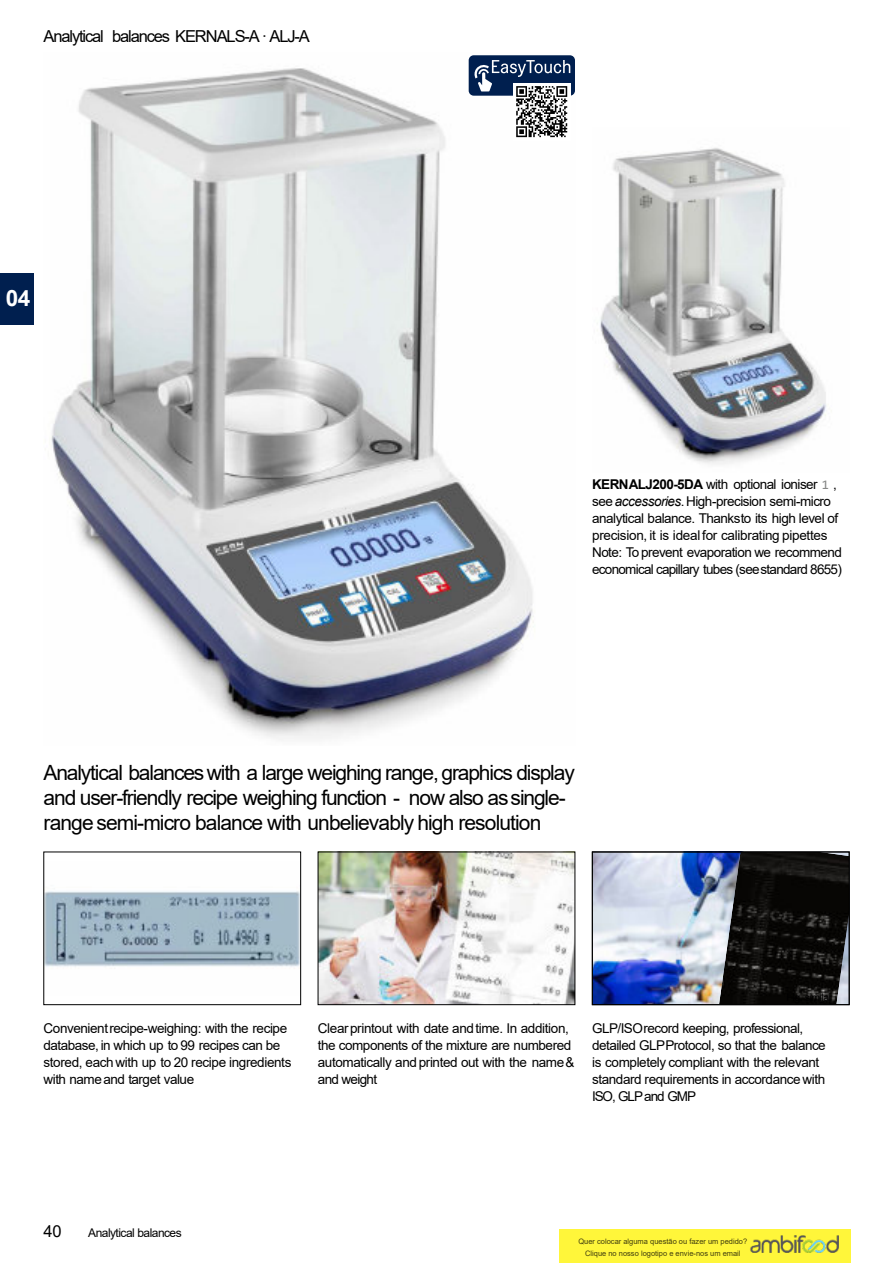
<style>
.page{position:relative;width:893px;height:1263px;background:#fff}
.page>*{position:absolute;margin:0;border:0;box-sizing:border-box;transform-origin:0 0}
.t1{font:700 22.5px "Arial";color:#fff}
.t2{font:21px/25.2px "Arial";letter-spacing:-.055em;color:#000}
.t3{font:16.5px "Arial";letter-spacing:-.07em;color:#000}
.t4{font:13.5px/17px "Arial";letter-spacing:-.03em;color:#000}
.t5{font:12px "Arial";letter-spacing:-.045em;color:#000}
.t6{font:10.5px "Arial";letter-spacing:-.045em;color:#000}
.t7{font:7.5px/12px "Arial";color:rgb(0 0 0/.75);text-align:center}
.s1{font-weight:700}
.s2{font-family:"Consolas";font-size:13.05px;color:#868786}
.s3{font-style:italic}
</style>
<div class="page">
<div style="left:0;top:273px;width:34px;height:51px;background:#001f4f"></div>
<img style="left:51px;top:55px;width:524px;height:685px">
<img style="left:600px;top:148px;width:227px;height:316px">
<img style="left:46px;top:891px;width:253px;height:76px">
<div style="left:44px;top:852px;width:257px;height:153px;border:1px solid #000"></div>
<img style="left:320px;top:854px;width:253px;height:149px">
<div style="left:318px;top:852px;width:257px;height:153px;border:1px solid #000"></div>
<img style="left:594px;top:854px;width:125px;height:149px">
<img style="left:719px;top:854px;width:128px;height:149px">
<div style="left:592px;top:852px;width:257px;height:153px;border:1px solid #000"></div>
<div style="left:469px;top:55px;width:106px;height:41px;background:#001f4f;border-radius:5px"></div>
<svg style="left:513px;top:137px;width:57px;height:3px"></svg>
<svg style="left:474px;top:60px;width:96px;height:77px"></svg>
<div style="left:559px;top:1229px;width:291px;height:34px;background:#fff63a"></div>
<img style="left:750px;top:1235px;width:89px;height:18px">
<p class="t3" style="left:44px;top:30px;width:268px">Analytical balances KERNALS-A · ALJ-A</p>
<h1 class="t1" style="left:6px;top:290px;width:26px">04</h1>
<p class="t4" style="left:592px;top:477px;width:251px"><span class="s1">KERNALJ200-5DA</span> with optional ioniser <span class="s2">1</span> , see <span class="s3">accessories</span>.High-precision semi-micro analytical balance. Thanksto its high level of precision, it is ideal for calibrating pipettes Note: To prevent evaporation we recommend economical capillary tubes (seestandard 8655)</p>
<h2 class="t2" style="left:44px;top:761px;width:533px">Analytical balances with a large weighing range, graphics display and user-friendly recipe weighing function - now also assingle&shy;range semi-micro balance with unbelievably high resolution</h2>
<p class="t6" style="left:786px;top:993px;width:47px">Fig. similar</p>
<p class="t4" style="left:44px;top:1021px;width:249px">Convenientrecipe-weighing: with the recipe database, in which up to 99 recipes can be stored, each with up to 20 recipe ingredients with nameand target value</p>
<p class="t4" style="left:318px;top:1021px;width:258px">Clearprintout with date andtime. In addition, the components of the mixture are numbered automatically and printed out with the name&amp; and weight</p>
<p class="t4" style="left:592px;top:1021px;width:235px">GLP/ISOrecord keeping, professional, detailed GLPProtocol, so that the balance is completely compliant with the relevant standard requirements in accordance with ISO, GLP and GMP</p>
<p class="t3" style="left:44px;top:1225px;width:19px">40</p>
<p class="t5" style="left:88px;top:1229px;width:95px">Analytical balances</p>
<p class="t7" style="left:578px;top:1236px;width:170px">Quer colocar alguma questão ou fazer um pedido?<br>Clique no nosso logotipo e envie-nos um email</p>
</div>
